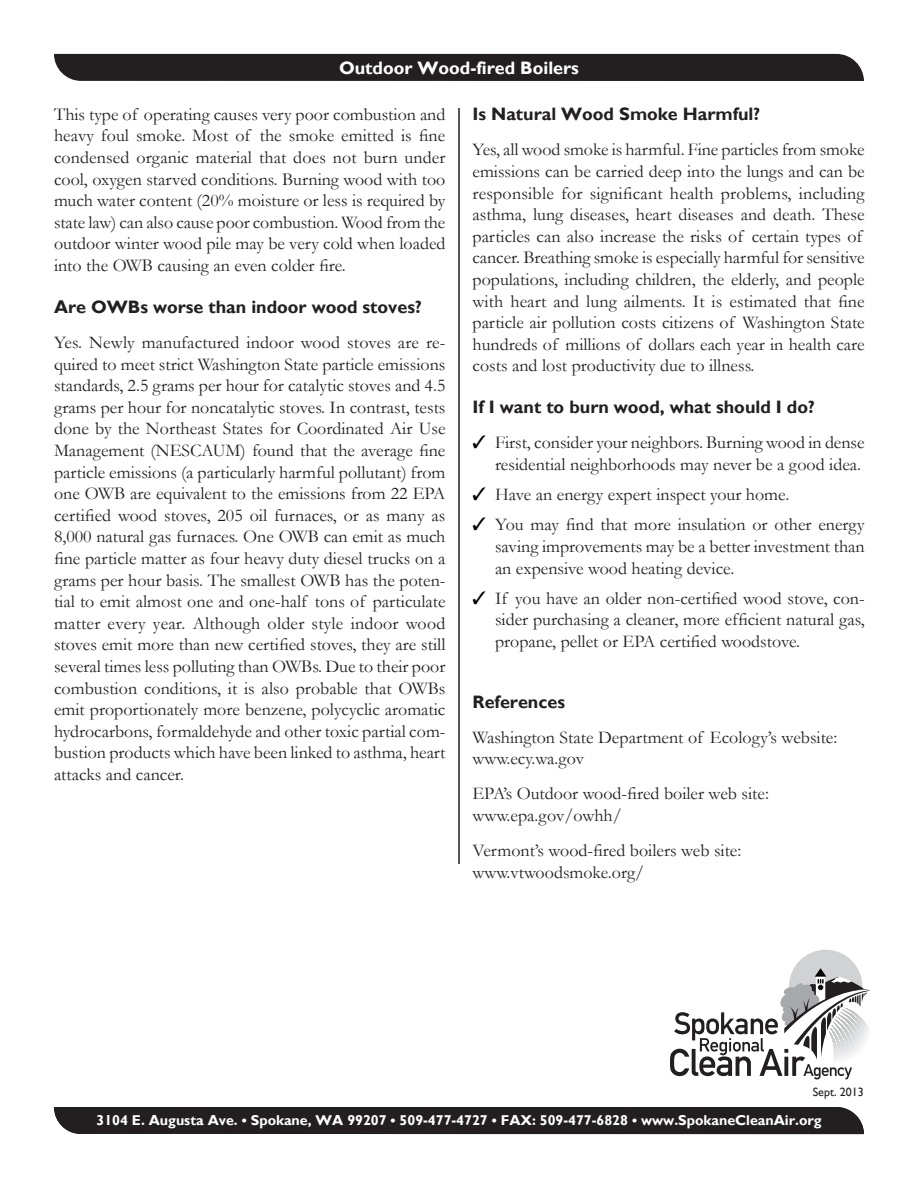
<style>
.page{position:relative;width:918px;height:1188px;background:#fff}
.page>*{position:absolute;margin:0;border:0;box-sizing:border-box;transform-origin:0 0}
.t1{font:18px/21.6px "Garamond";color:#231f20;text-align:justify}
.t2{font:700 18px "Gill Sans";color:#231f20}
.t3{font:700 18px "Gill Sans";color:#fff}
.t4{font:700 14.25px "Gill Sans";color:#fff}
.t5{font:12px "Gill Sans";color:#231f20}
.s1{color:#000}
</style>
<div class="page">
<div style="left:54px;top:54px;width:810px;height:27px;background:#231f20"></div>
<svg style="left:670px;top:950px;width:200px;height:129px"></svg>
<hr style="left:458px;top:108px;width:2px;height:756px;background:#231f20">
<div style="left:54px;top:1107px;width:810px;height:27px;background:#231f20"></div>
<p class="t3" style="left:339px;top:57px;width:241px">Outdoor Wood-fired Boilers</p>
<h3 class="t1" style="left:54px;top:103px;width:393px">This type of operating causes very poor combustion and heavy foul smoke. Most of the smoke emitted is fine condensed organic material that does not burn under cool, oxygen starved conditions. Burning wood with too much water content (20% moisture or less is required by state law) can also cause poor combustion. Wood from the outdoor winter wood pile may be very cold when loaded into the OWB causing an even colder fire.</h3>
<h3 class="t2" style="left:54px;top:296px;width:369px">Are OWBs worse than indoor wood stoves?</h3>
<h3 class="t1" style="left:54px;top:331px;width:393px">Yes. Newly manufactured indoor wood stoves are re&shy;quired to meet strict Washington State particle emissions standards, 2.5 grams per hour for catalytic stoves and 4.5 grams per hour for noncatalytic stoves. In contrast, tests done by the Northeast States for Coordinated Air Use Management (NESCAUM) found that the average fine particle emissions (a particularly harmful pollutant) from one OWB are equivalent to the emissions from 22 EPA certified wood stoves, 205 oil furnaces, or as many as 8,000 natural gas furnaces. One OWB can emit as much fine particle matter as four heavy duty diesel trucks on a grams per hour basis. The smallest OWB has the poten&shy;tial to emit almost one and one-half tons of particulate matter every year. Although older style indoor wood stoves emit more than new certified stoves, they are still several times less polluting than OWBs. Due to their poor combustion conditions, it is also probable that OWBs emit proportionately more benzene, polycyclic aromatic hydrocarbons, formaldehyde and other toxic partial com&shy;bustion products which have been linked to asthma, heart attacks and cancer.</h3>
<h3 class="t2" style="left:472px;top:103px;width:289px">Is Natural Wood Smoke Harmful?</h3>
<h3 class="t1" style="left:472px;top:138px;width:394px;text-align:left">Yes, all wood smoke is harmful. Fine particles from smoke emissions can be carried deep into the lungs and can be responsible for significant health problems, including asthma, lung diseases, heart diseases and death. These particles can also increase the risks of certain types of cancer. Breathing smoke is especially harmful for sensitive populations, including children, the elderly, and people with heart and lung ailments. It is estimated that fine particle air pollution costs citizens of Washington State hundreds of millions of dollars each year in health care costs and lost productivity due to illness.</h3>
<h3 class="t2" style="left:472px;top:396px;width:344px">If I want to burn wood, what should I do?</h3>
<h3 class="t1" style="left:472px;top:431px;width:394px;text-align:right"><span class="s1">✓</span> First, consider your neighbors. Burning wood in dense residential neighborhoods may never be a good idea.</h3>
<h3 class="t1" style="left:472px;top:483px;width:318px"><span class="s1">✓</span> Have an energy expert inspect your home.</h3>
<h3 class="t1" style="left:495px;top:513px;width:371px;text-indent:-22px"><span class="s1">✓</span> You may find that more insulation or other energy saving improvements may be a better investment than an expensive wood heating device.</h3>
<h3 class="t1" style="left:495px;top:587px;width:371px;text-indent:-22px"><span class="s1">✓</span> If you have an older non-certified wood stove, con&shy;sider purchasing a cleaner, more efficient natural gas, propane, pellet or EPA certified woodstove.</h3>
<h3 class="t2" style="left:472px;top:691px;width:94px">References</h3>
<h3 class="t1" style="left:472px;top:726px;width:366px">Washington State Department of Ecology’s website: www.ecy.wa.gov</h3>
<h3 class="t1" style="left:472px;top:782px;width:298px">EPA’s Outdoor wood-fired boiler web site: www.epa.gov/owhh/</h3>
<h3 class="t1" style="left:472px;top:839px;width:270px">Vermont’s wood-fired boilers web site: www.vtwoodsmoke.org/</h3>
<p class="t5" style="left:813px;top:1084px;width:53px">Sept. 2013</p>
<p class="t4" style="left:97px;top:1112px;width:727px">3104 E. Augusta Ave. • Spokane, WA 99207 • 509-477-4727 • FAX: 509-477-6828 • www.SpokaneCleanAir.org</p>
<p class="t4" style="left:72px;top:1111px;width:778px">1101 W. Colle e Ave., Ste 403 • Spokane, WA 992 1 • 509-47 -4727 • FAX: 509-477-6828 • www.spokanecleanair.org</p>
</div>
